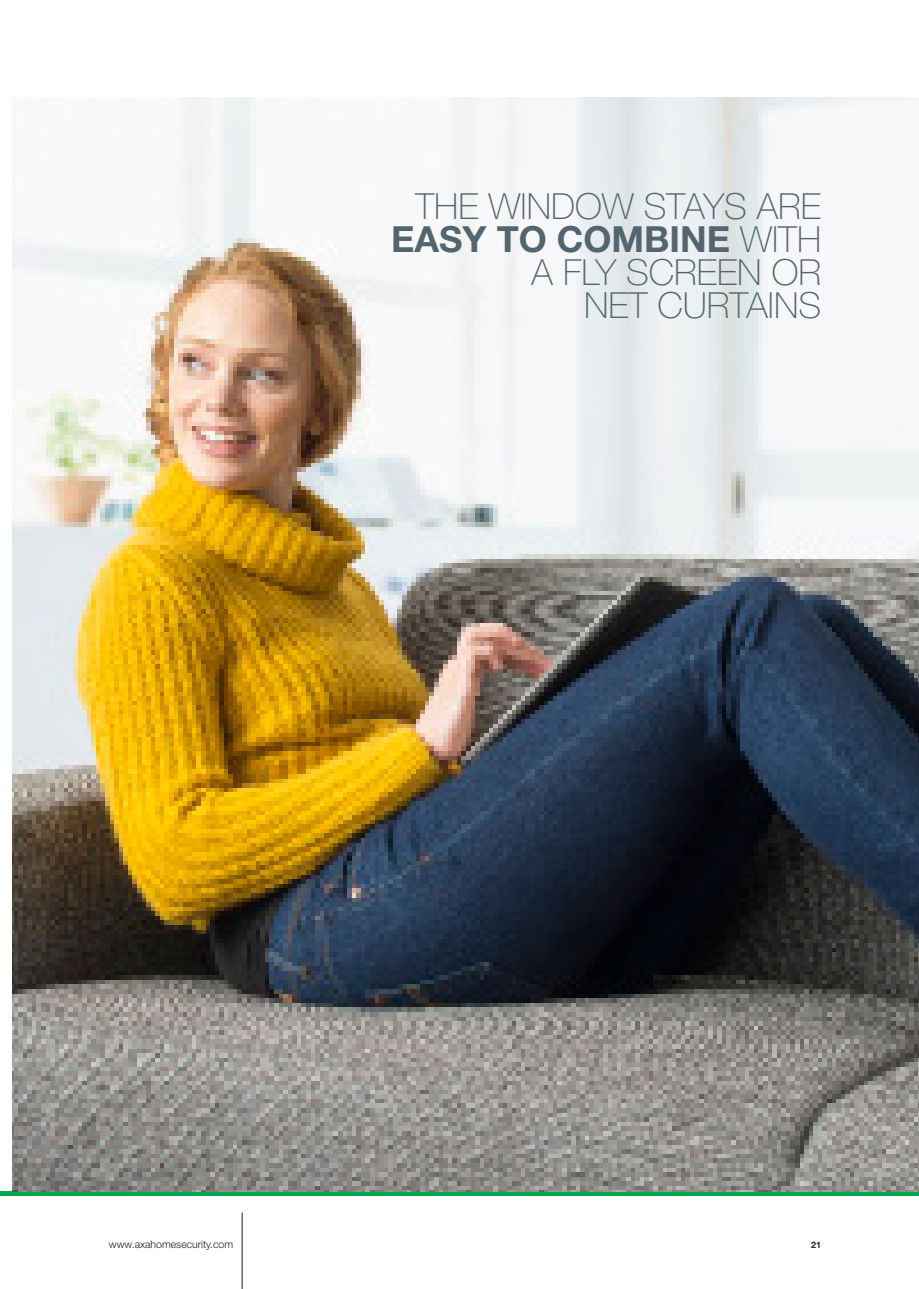
<style>
.page{position:relative;width:919px;height:1289px;background:#fff}
.page>*{position:absolute;margin:0;border:0;box-sizing:border-box;transform-origin:0 0}
.t1{font:100 36px/33px "Helvetica Neue LT Std";color:#53656e;text-align:right}
.t2{font:300 10.5px "Helvetica Neue LT Std";color:#231f20}
.t3{font:700 9px "Helvetica Neue LT Std";color:#231f20}
.s1{font-weight:700}
</style>
<div class="page">
<hr style="left:242px;top:1212px;width:1px;height:76px;background:#231f20">
<svg style="left:0;top:1191px;width:918px;height:4px;background:#22a05c"></svg>
<img style="left:13px;top:98px;width:905px;height:1093px">
<p class="t1" style="left:391px;top:190px;width:431px">THE WINDOW STAYS ARE<br><span class="s1">EASY TO COMBINE</span> WITH</p>
<p class="t1" style="left:531px;top:256px;width:291px">A FLY SCREEN OR</p>
<p class="t1" style="left:584px;top:289px;width:238px">NET CURTAINS</p>
<p class="t2" style="left:109px;top:1237px;width:126px">www.axahomesecurity.com</p>
<p class="t3" style="left:811px;top:1238px;width:12px">21</p>
</div>
